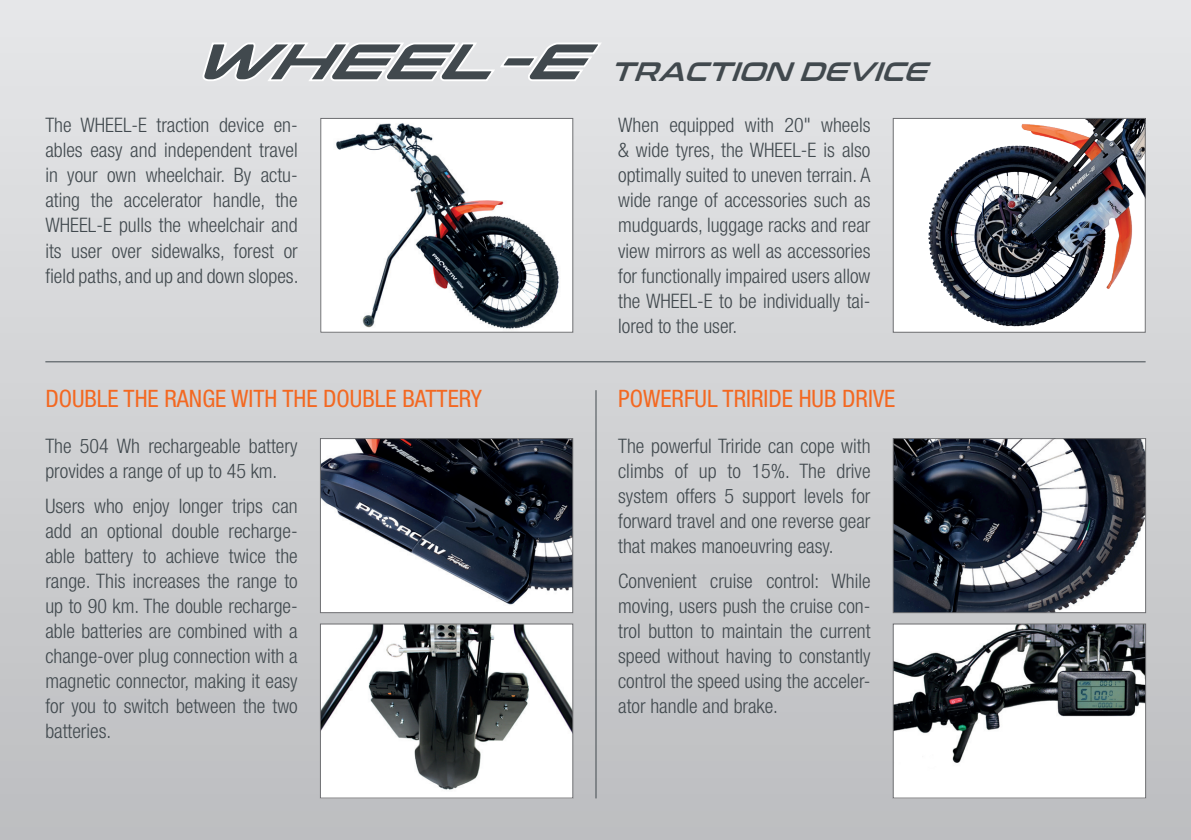
<style>
.page{position:relative;width:1191px;height:840px;background:#fff}
.page>*{position:absolute;margin:0;border:0;box-sizing:border-box;transform-origin:0 0}
.t1{font:italic 26.4px "Conthrax Sb";color:#41494e}
.t2{font:condensed 24px "Helvetica Neue LT Std";color:#f36821}
.t3{font:300 condensed 20px/25px "Helvetica Neue LT Std";color:#41494e;text-align:justify}
</style>
<div class="page">
<div style="left:0;top:0;width:1191px;height:839px;background:linear-gradient(to bottom,#e6e7e9,#bcbdbf)"></div>
<hr style="left:595px;top:390px;width:1px;height:408px;background:#41494e">
<hr style="left:45px;top:361px;width:1100px;height:1px;background:#41494e">
<img style="left:322px;top:120px;width:249px;height:210px">
<div style="left:320px;top:118px;width:253px;height:214px;border:1px solid #6c6d70"></div>
<svg style="left:202px;top:41px;width:401px;height:42px"></svg>
<img style="left:322px;top:440px;width:249px;height:170px">
<div style="left:320px;top:438px;width:253px;height:174px;border:1px solid #6c6d70"></div>
<img style="left:895px;top:120px;width:248px;height:210px">
<div style="left:893px;top:118px;width:252px;height:214px;border:1px solid #6c6d70"></div>
<img style="left:895px;top:440px;width:249px;height:170px">
<div style="left:893px;top:438px;width:253px;height:174px;border:1px solid #6c6d70"></div>
<img style="left:322px;top:625px;width:249px;height:171px">
<div style="left:320px;top:623px;width:253px;height:175px;border:1px solid #6c6d70"></div>
<div style="left:893px;top:623px;width:252px;height:174px;background:#fff"></div>
<img style="left:895px;top:625px;width:249px;height:138px">
<div style="left:893px;top:623px;width:253px;height:175px;border:1px solid #6c6d70"></div>
<h1 class="t1" style="left:610px;top:52px;width:331px">TRACTION DEVICE</h1>
<p class="t3" style="left:45px;top:112px;width:255px">The WHEEL-E traction device en&shy;ables easy and independent travel in your own wheelchair. By actu&shy;ating the accelerator handle, the WHEEL-E pulls the wheelchair and its user over sidewalks, forest or field paths, and up and down slopes.</p>
<p class="t3" style="left:618px;top:112px;width:254px">When equipped with 20" wheels &amp; wide tyres, the WHEEL-E is also optimally suited to uneven terrain. A wide range of accessories such as mudguards, luggage racks and rear view mirrors as well as accessories for functionally impaired users allow the WHEEL-E to be individually tai&shy;lored to the user.</p>
<p class="t2" style="left:45px;top:385px;width:438px">DOUBLE THE RANGE WITH THE DOUBLE BATTERY</p>
<p class="t2" style="left:618px;top:385px;width:278px">POWERFUL TRIRIDE HUB DRIVE</p>
<p class="t3" style="left:45px;top:433px;width:254px">The 504 Wh rechargeable battery provides a range of up to 45 km.</p>
<p class="t3" style="left:45px;top:493px;width:254px">Users who enjoy longer trips can add an optional double recharge&shy;able battery to achieve twice the range. This increases the range to up to 90 km. The double recharge&shy;able batteries are combined with a change-over plug connection with a magnetic connector, making it easy for you to switch between the two batteries.</p>
<p class="t3" style="left:618px;top:433px;width:254px">The powerful Triride can cope with climbs of up to 15%. The drive system offers 5 support levels for forward travel and one reverse gear that makes manoeuvring easy.</p>
<p class="t3" style="left:618px;top:568px;width:254px">Convenient cruise control: While moving, users push the cruise con&shy;trol button to maintain the current speed without having to constantly control the speed using the acceler&shy;ator handle and brake.</p>
</div>
